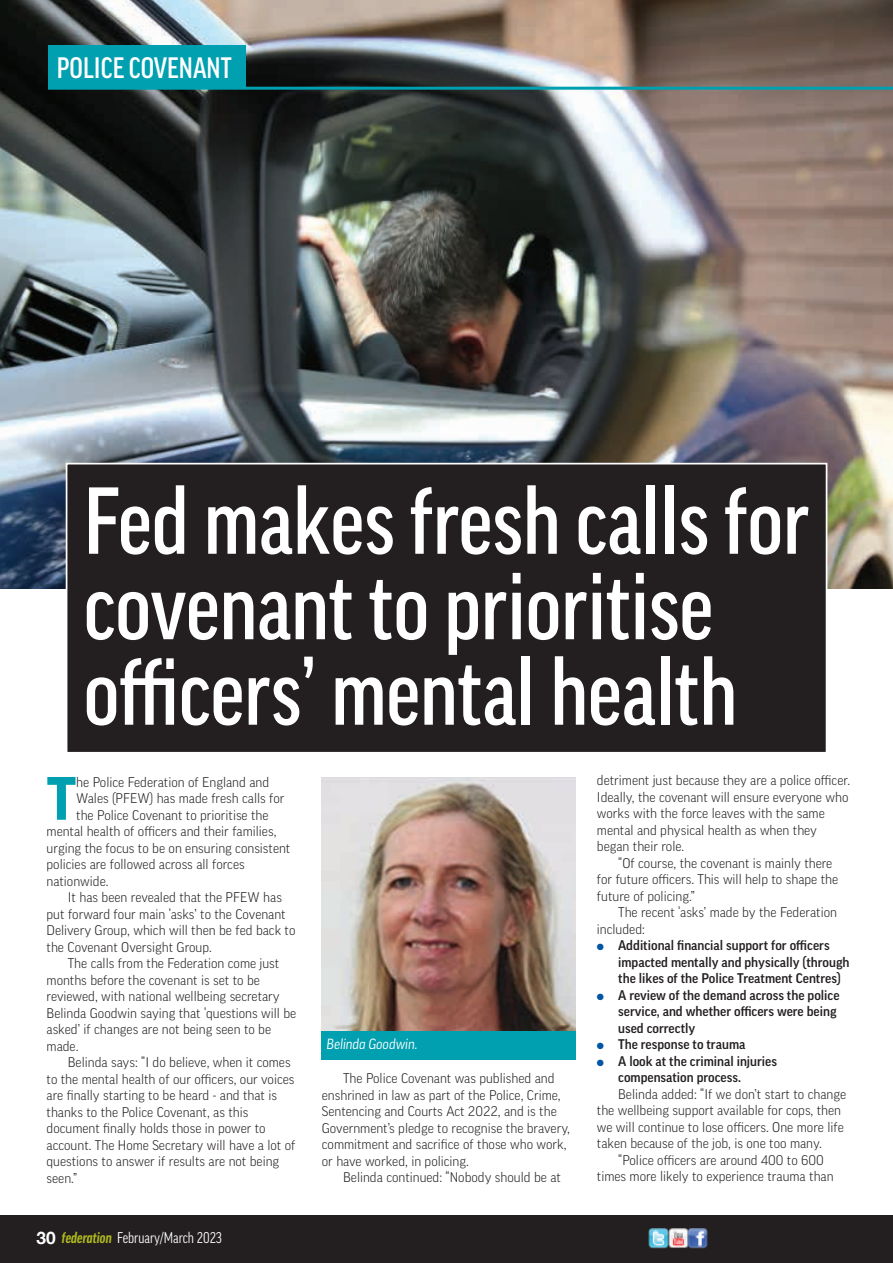
<style>
.page{position:relative;width:893px;height:1263px;background:#fff}
.page>*{position:absolute;margin:0;border:0;box-sizing:border-box;transform-origin:0 0}
.t1{font:500 condensed 91.5px/85.5px "Good Pro";color:#fff}
.t2{font:700 58.95px "Good Pro";color:#00a0b0}
.t3{font:500 condensed 28.5px "Good Pro";color:#fff}
.t4{font:condensed 15px "Good Pro";color:#fff}
.t5{font:italic 14.25px "Good Pro";color:#fff;scale:.94 1}
.t6{font:300 13.5px/16.5px "Good Pro";color:#231f20}
.t7{font:500 13.5px/16.5px "Good Pro";color:#231f20}
.s1{font-family:"Helvetica Neue";font-weight:700;font-stretch:normal;font-size:17.25px}
.s2{font-weight:700;font-style:italic;color:#b0bb1d}
.s3{color:#0155a5}
</style>
<div class="page">
<div style="left:0;top:1215px;width:893px;height:48px;background:#231f20"></div>
<img style="left:648px;top:1228px;width:59px;height:20px">
<img style="left:0;top:0;width:892px;height:588px">
<hr style="left:48px;top:87px;width:845px;height:3px;background:#00a0b0">
<div style="left:48px;top:46px;width:197px;height:43px;background:#00a0b0"></div>
<img style="left:322px;top:777px;width:254px;height:254px">
<div style="left:67px;top:464px;width:760px;height:289px;background:#231f20"></div>
<div style="left:66px;top:463px;width:761px;height:291px;border:2px solid #fff"></div>
<div style="left:322px;top:1031px;width:254px;height:28px;background:#00a0b0"></div>
<h3 class="t3" style="left:57px;top:52px;width:176px">POLICE COVENANT</h3>
<h1 class="t1" style="left:84px;top:478px;width:727px">Fed makes fresh calls for covenant to prioritise officers’ mental health</h1>
<h2 class="t2" style="left:47px;top:765px;width:31px">T</h2>
<p class="t6" style="left:76px;top:774px;width:194px">he Police Federation of England and</p>
<p class="t6" style="left:76px;top:790px;width:210px">Wales (PFEW) has made fresh calls for</p>
<p class="t6" style="left:76px;top:807px;width:194px">the Police Covenant to prioritise the</p>
<p class="t6" style="left:47px;top:823px;width:231px">mental health of officers and their families,</p>
<p class="t6" style="left:47px;top:840px;width:245px">urging the focus to be on ensuring consistent</p>
<p class="t6" style="left:47px;top:856px;width:200px">policies are followed across all forces</p>
<p class="t6" style="left:47px;top:873px;width:64px">nationwide.</p>
<p class="t6" style="left:68px;top:889px;width:216px">It has been revealed that the PFEW has</p>
<p class="t6" style="left:47px;top:906px;width:241px">put forward four main ‘asks’ to the Covenant</p>
<p class="t6" style="left:47px;top:922px;width:250px">Delivery Group, which will then be fed back to</p>
<p class="t6" style="left:47px;top:939px;width:167px">the Covenant Oversight Group.</p>
<p class="t6" style="left:68px;top:955px;width:213px">The calls from the Federation come just</p>
<p class="t6" style="left:47px;top:972px;width:215px">months before the covenant is set to be</p>
<p class="t6" style="left:47px;top:988px;width:235px">reviewed, with national wellbeing secretary</p>
<p class="t6" style="left:47px;top:1005px;width:251px">Belinda Goodwin saying that ‘questions will be</p>
<p class="t6" style="left:47px;top:1021px;width:226px">asked’ if changes are not being seen to be</p>
<p class="t6" style="left:47px;top:1038px;width:33px">made.</p>
<p class="t6" style="left:68px;top:1054px;width:224px">Belinda says: “I do believe, when it comes</p>
<p class="t6" style="left:47px;top:1071px;width:249px">to the mental health of our officers, our voices</p>
<p class="t6" style="left:47px;top:1087px;width:232px">are finally starting to be heard - and that is</p>
<p class="t6" style="left:47px;top:1103px;width:203px">thanks to the Police Covenant, as this</p>
<p class="t6" style="left:47px;top:1120px;width:221px">document finally holds those in power to</p>
<p class="t6" style="left:47px;top:1136px;width:250px">account. The Home Secretary will have a lot of</p>
<p class="t6" style="left:47px;top:1153px;width:234px">questions to answer if results are not being</p>
<p class="t6" style="left:47px;top:1169px;width:32px">seen.”</p>
<p class="t4" style="left:37px;top:1229px;width:187px"><span class="s1">30</span> <span class="s2">federation</span> February/March 2023</p>
<p class="t5" style="left:327px;top:1036px;width:98px">Belinda Goodwin.</p>
<p class="t6" style="left:322px;top:1070px;width:250px;text-indent:21px">The Police Covenant was published and enshrined in law as part of the Police, Crime, Sentencing and Courts Act 2022, and is the Government’s pledge to recognise the bravery, commitment and sacrifice of those who work, or have worked, in policing.</p>
<p class="t6" style="left:343px;top:1169px;width:219px">Belinda continued: “Nobody should be at</p>
<p class="t6" style="left:597px;top:772px;width:255px">detriment just because they are a police officer.<br>Ideally, the covenant will ensure everyone who works with the force leaves with the same mental and physical health as when they began their role.</p>
<p class="t6" style="left:597px;top:854px;width:243px;text-indent:21px">“Of course, the covenant is mainly there for future officers. This will help to shape the future of policing.”</p>
<p class="t6" style="left:597px;top:904px;width:242px;text-indent:21px">The recent ‘asks’ made by the Federation included:</p>
<p class="t7" style="left:618px;top:937px;width:233px;text-indent:-21px"><span class="s3">●</span> Additional financial support for officers impacted mentally and physically (through the likes of the Police Treatment Centres)</p>
<p class="t7" style="left:618px;top:987px;width:223px;text-indent:-21px"><span class="s3">●</span> A review of the demand across the police service, and whether officers were being used correctly</p>
<p class="t7" style="left:597px;top:1036px;width:150px"><span class="s3">●</span> The response to trauma</p>
<p class="t7" style="left:618px;top:1053px;width:160px;text-indent:-21px"><span class="s3">●</span> A look at the criminal injuries compensation process.</p>
<p class="t6" style="left:618px;top:1086px;width:230px">Belinda added: “If we don’t start to change</p>
<p class="t6" style="left:597px;top:1102px;width:246px">the wellbeing support available for cops, then</p>
<p class="t6" style="left:597px;top:1119px;width:248px">we will continue to lose officers. One more life</p>
<p class="t6" style="left:597px;top:1135px;width:226px">taken because of the job, is one too many.</p>
<p class="t6" style="left:618px;top:1152px;width:207px">“Police officers are around 400 to 600</p>
<p class="t6" style="left:597px;top:1168px;width:238px">times more likely to experience trauma than</p>
</div>
